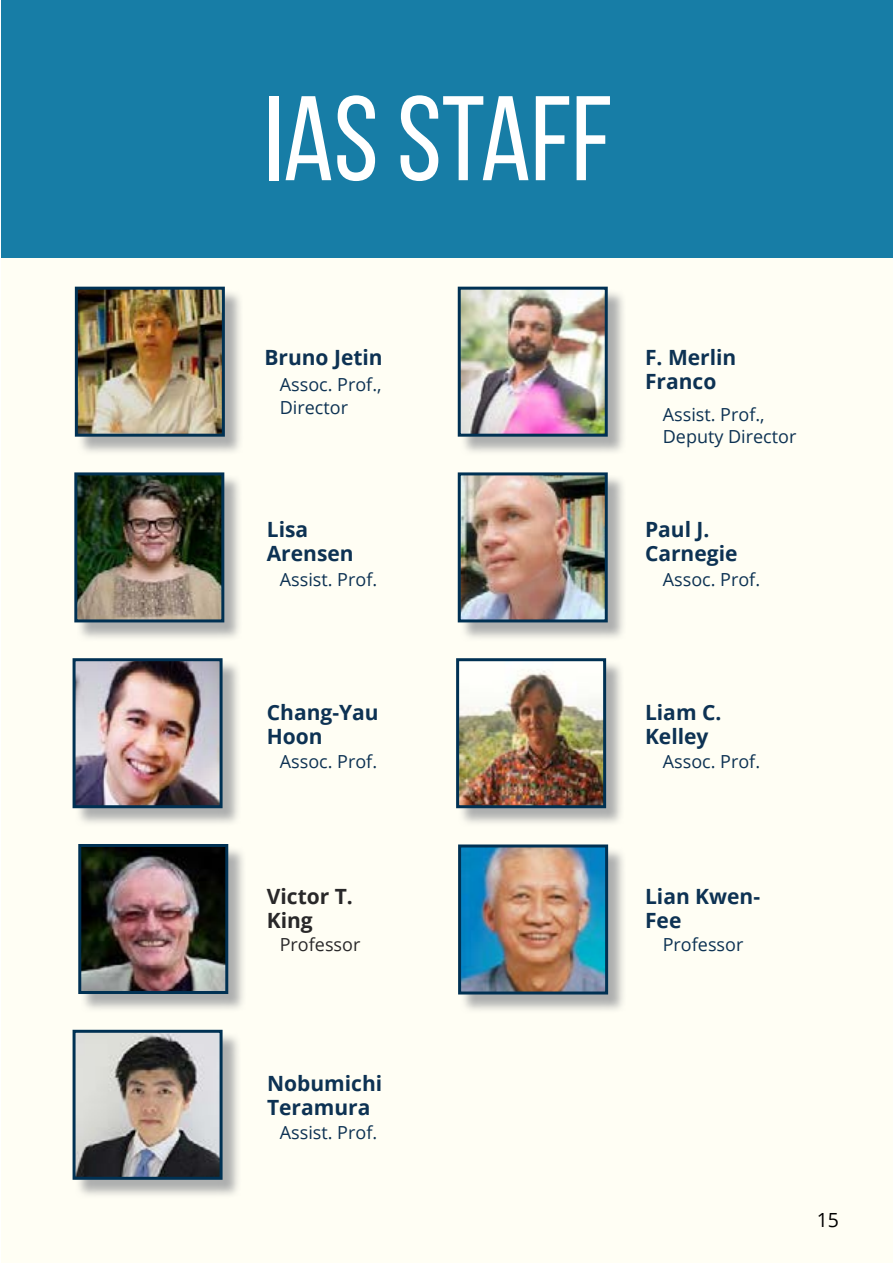
<style>
.page{position:relative;width:893px;height:1263px;background:#fff}
.page>*{position:absolute;margin:0;border:0;box-sizing:border-box;transform-origin:0 0}
.t1{font:120px "Bebas Neue";color:#fff}
.t2{font:700 21px/24px "Open Sans";color:#0d3253}
.t3{font:700 21px/24px "Open Sans";color:#292829}
.t4{font:19.5px "Open Sans";color:#000}
.t5{font:18px/22.5px "Open Sans";color:#0d3253}
.t6{font:18px "Open Sans";color:#292829}
</style>
<div class="page">
<div style="left:2px;top:0;width:891px;height:1263px;background:#fffef4"></div>
<div style="left:2px;top:0;width:891px;height:258px;background:#177da6"></div>
<div style="left:77px;top:475px;width:166px;height:166px;background:#939598;opacity:.75"></div>
<img style="left:78px;top:476px;width:142px;height:142px">
<div style="left:74px;top:472px;width:150px;height:150px;border:3px solid #003153"></div>
<div style="left:75px;top:661px;width:167px;height:166px;background:#939598;opacity:.75"></div>
<img style="left:77px;top:662px;width:142px;height:142px">
<div style="left:73px;top:658px;width:150px;height:150px;border:3px solid #003153"></div>
<div style="left:459px;top:661px;width:166px;height:166px;background:#939598;opacity:.75"></div>
<img style="left:460px;top:662px;width:142px;height:142px">
<div style="left:456px;top:658px;width:150px;height:150px;border:3px solid #003153"></div>
<div style="left:77px;top:289px;width:167px;height:167px;background:#939598;opacity:.75"></div>
<img style="left:79px;top:291px;width:142px;height:142px">
<div style="left:75px;top:287px;width:150px;height:150px;border:3px solid #003153"></div>
<div style="left:460px;top:289px;width:167px;height:167px;background:#939598;opacity:.75"></div>
<img style="left:462px;top:291px;width:142px;height:142px">
<div style="left:458px;top:287px;width:150px;height:150px;border:3px solid #003153"></div>
<div style="left:460px;top:475px;width:167px;height:166px;background:#939598;opacity:.75"></div>
<img style="left:462px;top:476px;width:142px;height:142px">
<div style="left:458px;top:472px;width:150px;height:150px;border:3px solid #003153"></div>
<div style="left:81px;top:846px;width:166px;height:167px;background:#939598;opacity:.75"></div>
<img style="left:82px;top:848px;width:142px;height:142px">
<div style="left:78px;top:844px;width:150px;height:150px;border:3px solid #003153"></div>
<div style="left:461px;top:847px;width:166px;height:166px;background:#939598;opacity:.75"></div>
<img style="left:462px;top:848px;width:142px;height:142px">
<div style="left:458px;top:844px;width:150px;height:150px;border:3px solid #003153"></div>
<div style="left:75px;top:1032px;width:167px;height:167px;background:#939598;opacity:.75"></div>
<img style="left:77px;top:1034px;width:142px;height:142px">
<div style="left:73px;top:1030px;width:150px;height:150px;border:3px solid #003153"></div>
<h1 class="t1" style="left:264px;top:74px;width:350px">IAS STAFF</h1>
<p class="t2" style="left:264px;top:345px;width:120px">Bruno Jetin</p>
<p class="t2" style="left:645px;top:345px;width:93px">F. Merlin<br>Franco</p>
<p class="t5" style="left:280px;top:373px;width:103px">Assoc. Prof.,<br>Director</p>
<p class="t5" style="left:663px;top:402px;width:135px">Assist. Prof.,<br>Deputy Director</p>
<p class="t2" style="left:267px;top:517px;width:88px">Lisa<br>Arensen</p>
<p class="t5" style="left:280px;top:568px;width:99px">Assist. Prof.</p>
<p class="t2" style="left:267px;top:700px;width:113px">Chang-Yau<br>Hoon</p>
<p class="t5" style="left:280px;top:750px;width:99px">Assoc. Prof.</p>
<p class="t3" style="left:267px;top:883px;width:88px">Victor T.<br>King</p>
<p class="t6" style="left:280px;top:932px;width:82px">Professor</p>
<p class="t2" style="left:645px;top:517px;width:94px">Paul J.<br>Carnegie</p>
<p class="t5" style="left:663px;top:568px;width:99px">Assoc. Prof.</p>
<p class="t2" style="left:645px;top:700px;width:78px">Liam C.<br>Kelley</p>
<p class="t5" style="left:663px;top:750px;width:99px">Assoc. Prof.</p>
<p class="t2" style="left:645px;top:883px;width:117px">Lian Kwen-<br>Fee</p>
<p class="t5" style="left:663px;top:932px;width:82px">Professor</p>
<p class="t2" style="left:267px;top:1071px;width:117px">Nobumichi<br>Teramura</p>
<p class="t5" style="left:280px;top:1121px;width:99px">Assist. Prof.</p>
<p class="t4" style="left:817px;top:1207px;width:24px">15</p>
</div>
